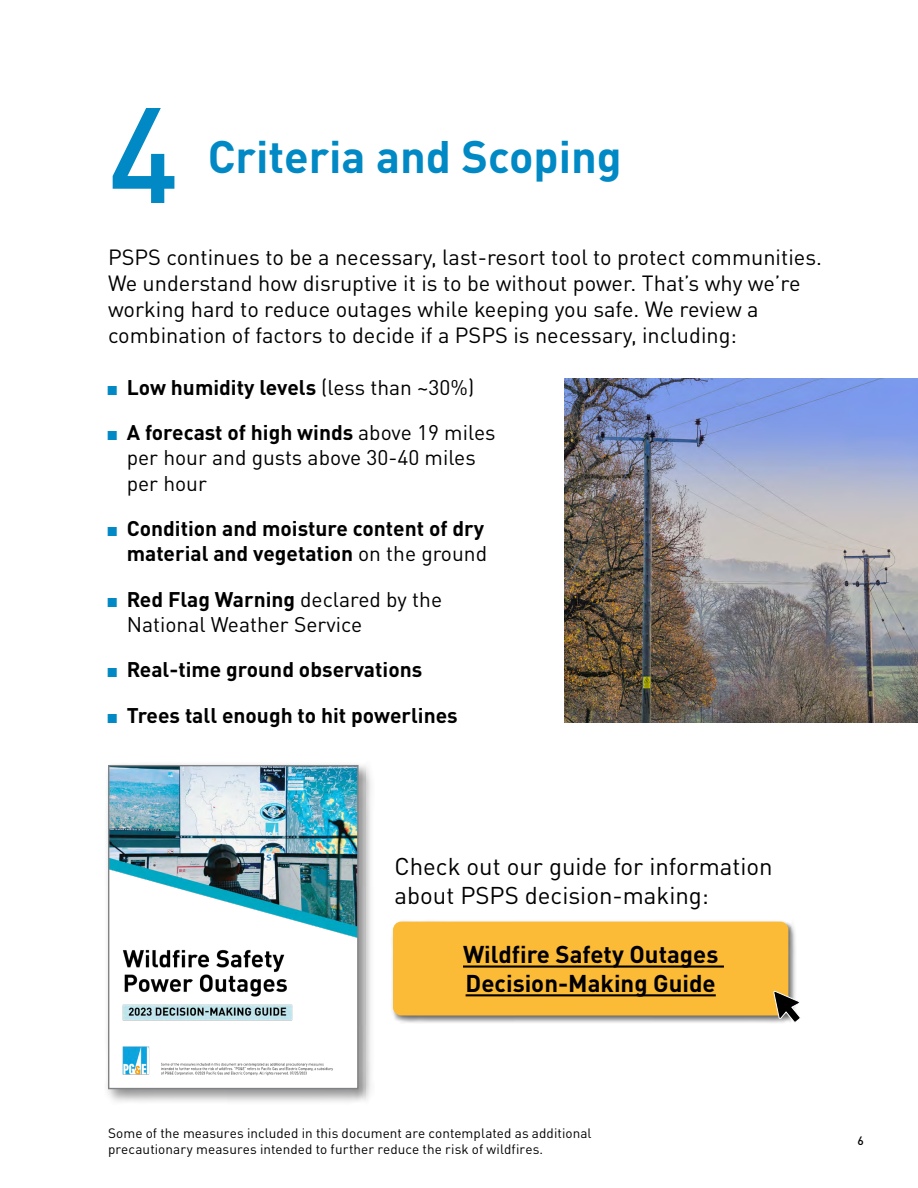
<style>
.page{position:relative;width:918px;height:1188px;background:#fff}
.page>*{position:absolute;margin:0;border:0;box-sizing:border-box;transform-origin:0 0}
.t1{font:500 133.35px "Bwlnvg DINOT";color:#0089c4}
.t2{font:700 45px "Nmjxws DINOT";color:#0089c4}
.t3{font:24px/28.8px "Qxfjhq DINOT";color:#000}
.t4{font:700 24px/28.8px "Nmjxws DINOT";color:#000}
.t5{font:21.75px/26.1px "Qxfjhq DINOT";color:#000}
.t6{font:700 21px/25.2px "Nmjxws DINOT";color:#000;text-align:right}
.t7{font:21px/25.2px "Qxfjhq DINOT";color:#000}
.t8{font:13.5px/16.2px "Cpjdvk DINOT";letter-spacing:.005em;color:#000}
.t9{font:500 12px "Bwlnvg DINOT";color:#000}
.s1{font-family:"Njkgcg Arial";font-weight:400;font-size:19.5px;color:#0089c4}
.s2{font-family:"Qxfjhq DINOT";font-weight:400}
.s3{font-family:"Njkgcg Arial";font-size:19.5px;color:#0089c4}
.s4{font-family:"Nmjxws DINOT";font-weight:700}
</style>
<div class="page">
<div style="left:104px;top:761px;width:270px;height:344px;background:#000;opacity:.45"></div>
<img style="left:565px;top:379px;width:353px;height:344px">
<img style="left:110px;top:767px;width:247px;height:320px">
<div style="left:108px;top:765px;width:251px;height:324px;border:1px solid #808285"></div>
<div style="left:390px;top:919px;width:407px;height:105px;background:#000;opacity:.61"></div>
<div style="left:393px;top:922px;width:395px;height:94px;background:#fbbb36;border-radius:8px"></div>
<hr style="left:463px;top:966px;width:261px;height:2px;background:#000">
<hr style="left:466px;top:994px;width:250px;height:2px;background:#000">
<svg style="left:773px;top:990px;width:27px;height:34px"></svg>
<h2 class="t1" style="left:108px;top:70px;width:73px">4</h2>
<h2 class="t2" style="left:208px;top:127px;width:416px">Criteria and Scoping</h2>
<p class="t5" style="left:108px;top:244px;width:716px">PSPS continues to be a necessary, last-resort tool to protect communities.<br>We understand how disruptive it is to be without power. That’s why we’re working hard to reduce outages while keeping you safe. We review a combination of factors to decide if a PSPS is necessary, including:</p>
<p class="t6" style="left:107px;top:374px;width:369px"><span class="s1">■</span> Low humidity levels <span class="s2">(less than ~30%)</span></p>
<p class="t7" style="left:127px;top:420px;width:370px;text-indent:-20px"><span class="s3">■</span> <span class="s4">A forecast of high winds</span> above 19 miles per hour and gusts above 30-40 miles per hour</p>
<p class="t6" style="left:107px;top:515px;width:382px"><span class="s1">■</span> Condition and moisture content of dry material and vegetation <span class="s2">on the ground</span></p>
<p class="t7" style="left:127px;top:586px;width:317px;text-indent:-20px"><span class="s3">■</span> <span class="s4">Red Flag Warning</span> declared by the<br>National Weather Service</p>
<p class="t6" style="left:107px;top:656px;width:317px"><span class="s1">■</span> Real-time ground observations</p>
<p class="t6" style="left:107px;top:702px;width:353px"><span class="s1">■</span> Trees tall enough to hit powerlines</p>
<p class="t3" style="left:394px;top:852px;width:380px">Check out our guide for information about PSPS decision-making:</p>
<p class="t4" style="left:463px;top:940px;width:257px">Wildfire Safety Outages<br>Decision-Making Guide</p>
<p class="t8" style="left:108px;top:1125px;width:485px">Some of the measures included in this document are contemplated as additional precautionary measures intended to further reduce the risk of wildfires.</p>
<p class="t9" style="left:858px;top:1133px;width:8px">6</p>
</div>
